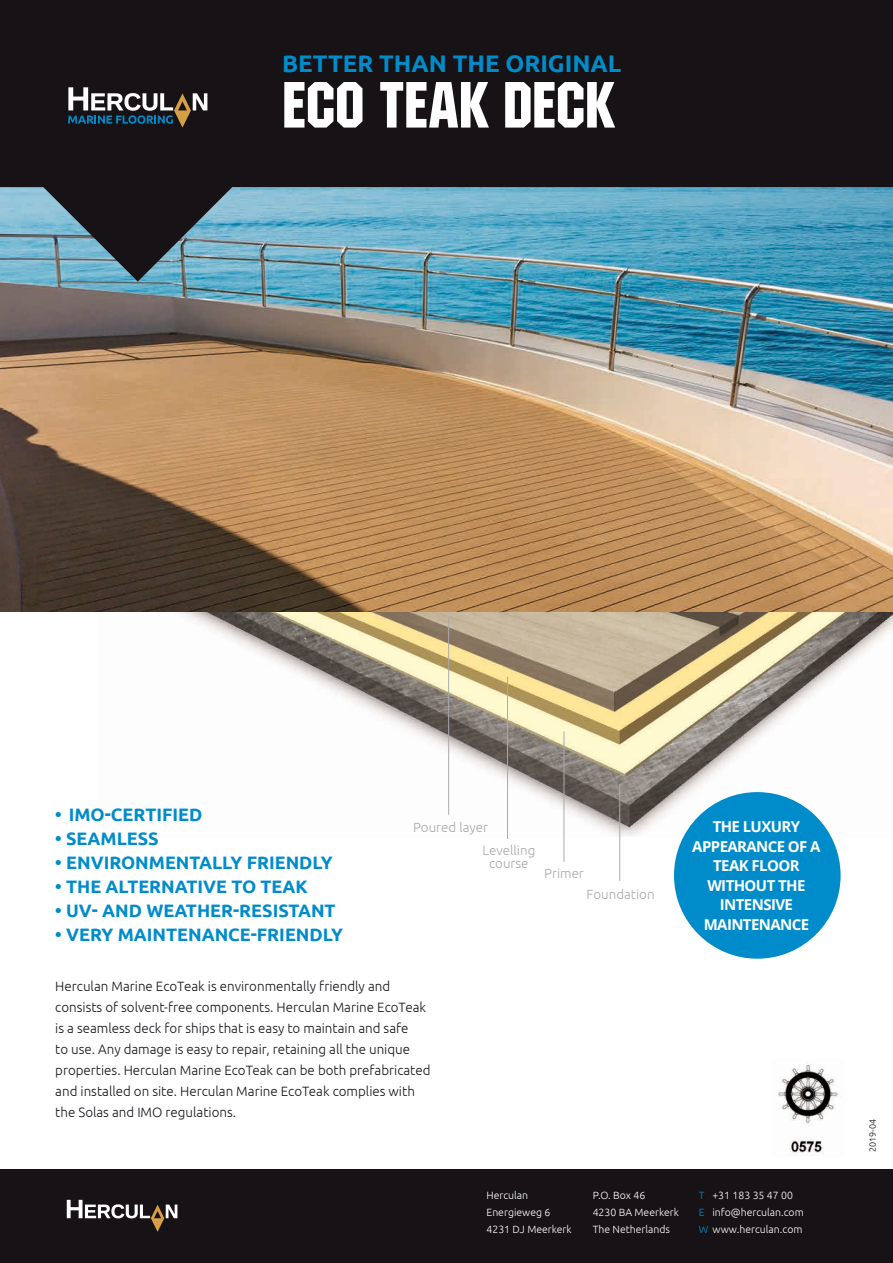
<style>
.page{position:relative;width:893px;height:1263px;background:#fff}
.page>*{position:absolute;margin:0;border:0;box-sizing:border-box;transform-origin:0 0}
.t1{font:64.5px "Machine IT Cby BT";letter-spacing:-.01em;color:#fff}
.t2{font:700 24px "Ubuntu";color:#008cca}
.t3{font:700 18px "Ubuntu";color:#008cca}
.t4{font:700 15px/19.5px "Open Sans";letter-spacing:-.04em;color:#fff;text-align:center}
.t5{font:300 13.5px/21px "Ubuntu";color:#1a171c}
.t6{font:300 13.35px/13.4px "Ubuntu";color:#a9aaac;text-align:center}
.t7{font:300 10.5px/17px "Ubuntu";color:#fff}
.t8{font:300 9px "Ubuntu";color:#161215}
.s1{color:#008cca}
</style>
<div class="page">
<img style="left:778px;top:1065px;width:63px;height:91px">
<img style="left:97px;top:611px;width:796px;height:225px">
<img style="left:0;top:282px;width:893px;height:329px">
<svg style="left:0;top:0;width:893px;height:282px;background:#2e404a"></svg>
<svg style="left:68px;top:87px;width:139px;height:41px;background:#4a5053"></svg>
<div style="left:0;top:1169px;width:893px;height:94px;background:#161215"></div>
<svg style="left:67px;top:1200px;width:110px;height:32px"></svg>
<div style="left:674px;top:792px;width:167px;height:167px;background:#008cca;border-radius:50%"></div>
<hr style="left:563px;top:731px;width:1px;height:131px;background:#a9aaac">
<hr style="left:507px;top:676px;width:1px;height:163px;background:#a9aaac">
<hr style="left:448px;top:619px;width:1px;height:196px;background:#a9aaac">
<hr style="left:619px;top:784px;width:1px;height:97px;background:#a9aaac">
<h2 class="t2" style="left:282px;top:49px;width:341px">BETTER THAN THE ORIGINAL</h2>
<h1 class="t1" style="left:282px;top:66px;width:334px">ECO TEAK DECK</h1>
<h3 class="t3" style="left:55px;top:804px;width:149px">• IMO-CERTIFIED</h3>
<h3 class="t3" style="left:55px;top:828px;width:105px">• SEAMLESS</h3>
<h3 class="t3" style="left:55px;top:852px;width:279px">• ENVIRONMENTALLY FRIENDLY</h3>
<h3 class="t3" style="left:55px;top:876px;width:254px">• THE ALTERNATIVE TO TEAK</h3>
<h3 class="t3" style="left:55px;top:900px;width:282px">• UV- AND WEATHER-RESISTANT</h3>
<h3 class="t3" style="left:55px;top:924px;width:289px">• VERY MAINTENANCE-FRIENDLY</h3>
<p class="t5" style="left:55px;top:975px;width:377px">Herculan Marine EcoTeak is environmentally friendly and consists of solvent-free components. Herculan Marine EcoTeak is a seamless deck for ships that is easy to maintain and safe<br>to use. Any damage is easy to repair, retaining all the unique properties. Herculan Marine EcoTeak can be both prefabricated and installed on site. Herculan Marine EcoTeak complies with the Solas and IMO regulations.</p>
<p class="t6" style="left:413px;top:820px;width:76px">Poured layer</p>
<p class="t6" style="left:482px;top:843px;width:54px">Levelling course</p>
<p class="t6" style="left:544px;top:866px;width:41px">Primer</p>
<p class="t6" style="left:587px;top:887px;width:69px">Foundation</p>
<p class="t4" style="left:692px;top:817px;width:130px">THE LUXURY<br>APPEARANCE OF A<br>TEAK FLOOR<br>WITHOUT THE<br>INTENSIVE<br>MAINTENANCE</p>
<p class="t7" style="left:486px;top:1186px;width:87px">Herculan<br>Energieweg 6<br>4231 DJ Meerkerk</p>
<p class="t7" style="left:593px;top:1186px;width:88px">P.O. Box 46<br>4230 BA Meerkerk<br>The Netherlands</p>
<p class="t7" style="left:699px;top:1186px;width:106px"><span class="s1">T</span> +31 183 35 47 00<br><span class="s1">E</span> info@herculan.com<br><span class="s1">W</span> www.herculan.com</p>
<p class="t8" style="left:867px;top:1152px;width:34px;rotate:-90deg">2019-04</p>
</div>
